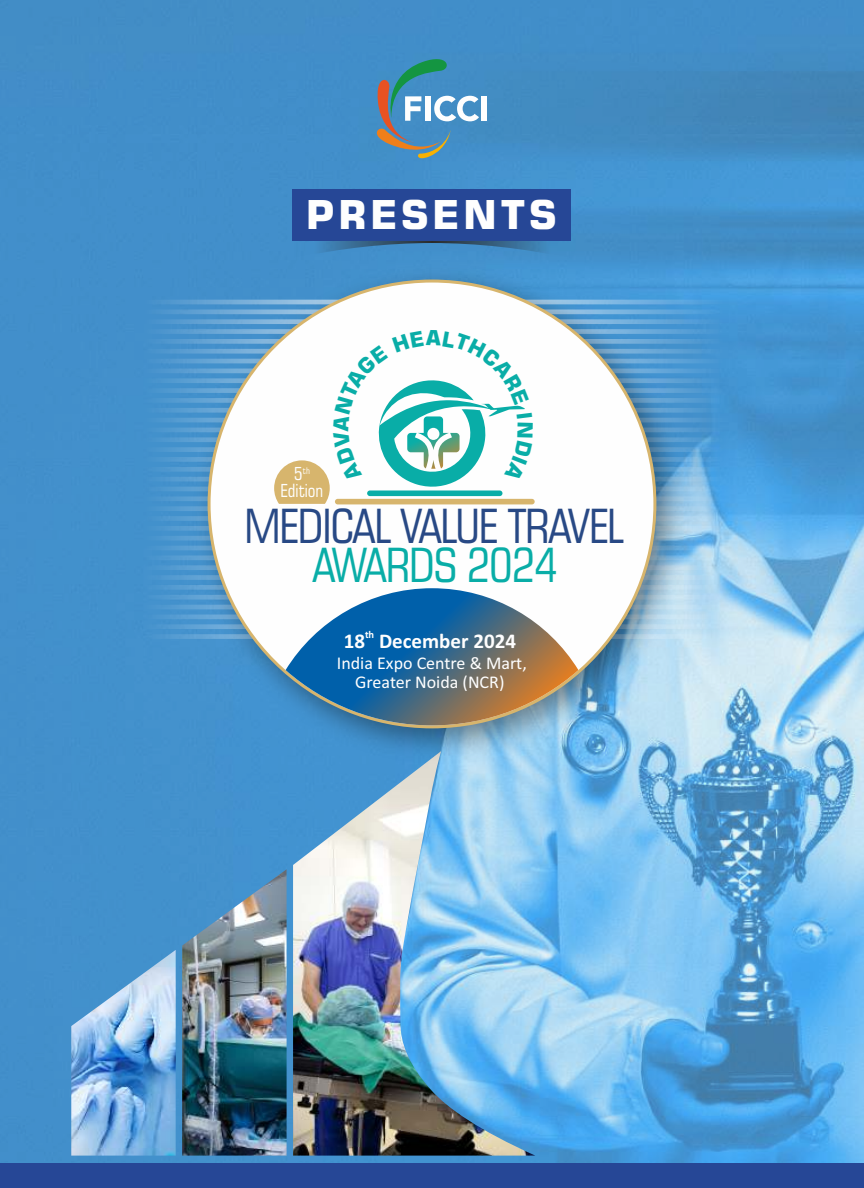
<style>
.page{position:relative;width:864px;height:1188px;background:#fff}
.page>*{position:absolute;margin:0;border:0;box-sizing:border-box;transform-origin:0 0}
.t1{font:condensed 47.25px "Square 721 BT";letter-spacing:-.025em;color:#284985}
.t2{font:condensed 47.25px "Square 721 BT";letter-spacing:-.025em;color:#09ada7}
.t3{font:700 39.9px "Square 721 BT";letter-spacing:.09em;color:#fefefe}
.t4{font:700 21px "Calibri";color:#fefefe}
.t5{font:18px/19.8px "Calibri";color:#fefefe;text-align:center}
.t6{font:condensed 18px/16.2px "Square 721 BT";color:#fefefe;text-align:center}
.t7{font:700 10.5px "Calibri";color:#fefefe}
.t8{font:condensed 9px "Square 721 BT";color:#fefefe}
</style>
<div class="page">
<img style="left:0;top:0;width:864px;height:1163px">
<svg style="left:712px;top:300px;width:99px;height:339px;background:#5ea8de"></svg>
<div style="left:57px;top:300px;width:116px;height:339px;background:#4291cc"></div>
<img style="left:71px;top:950px;width:105px;height:206px">
<img style="left:182px;top:869px;width:105px;height:287px">
<img style="left:293px;top:784px;width:242px;height:372px">
<div style="left:0;top:1163px;width:864px;height:25px;background:#264796"></div>
<svg style="left:368px;top:52px;width:111px;height:110px;background:#5993b6"></svg>
<div style="left:482px;top:96px;width:5px;height:25px;background:#fefefe"></div>
<svg style="left:294px;top:240px;width:276px;height:5px"></svg>
<div style="left:293px;top:189px;width:278px;height:51px;background:#264796"></div>
<img style="left:173px;top:245px;width:539px;height:539px">
<div style="left:211px;top:283px;width:442px;height:442px;background:#fefefe;border-radius:50%"></div>
<svg style="left:286px;top:588px;width:292px;height:137px"></svg>
<div style="left:335px;top:499px;width:200px;height:5px;background:#d7b56d;border-radius:3px"></div>
<svg style="left:274px;top:330px;width:259px;height:174px"></svg>
<h2 class="t3" style="left:306px;top:199px;width:252px">PRESENTS</h2>
<p class="t6" style="left:281px;top:468px;width:44px">5<br>Edition</p>
<p class="t8" style="left:303px;top:467px;width:8px">th</p>
<h1 class="t1" style="left:245px;top:507px;width:380px">MEDICAL VALUE TRAVEL</h1>
<h1 class="t2" style="left:312px;top:546px;width:247px">AWARDS 2024</h1>
<p class="t7" style="left:365px;top:630px;width:11px">th</p>
<p class="t4" style="left:344px;top:632px;width:174px">18 December 2024</p>
<p class="t5" style="left:337px;top:654px;width:191px">India Expo Centre &amp; Mart,<br>Greater Noida (NCR)</p>
</div>
